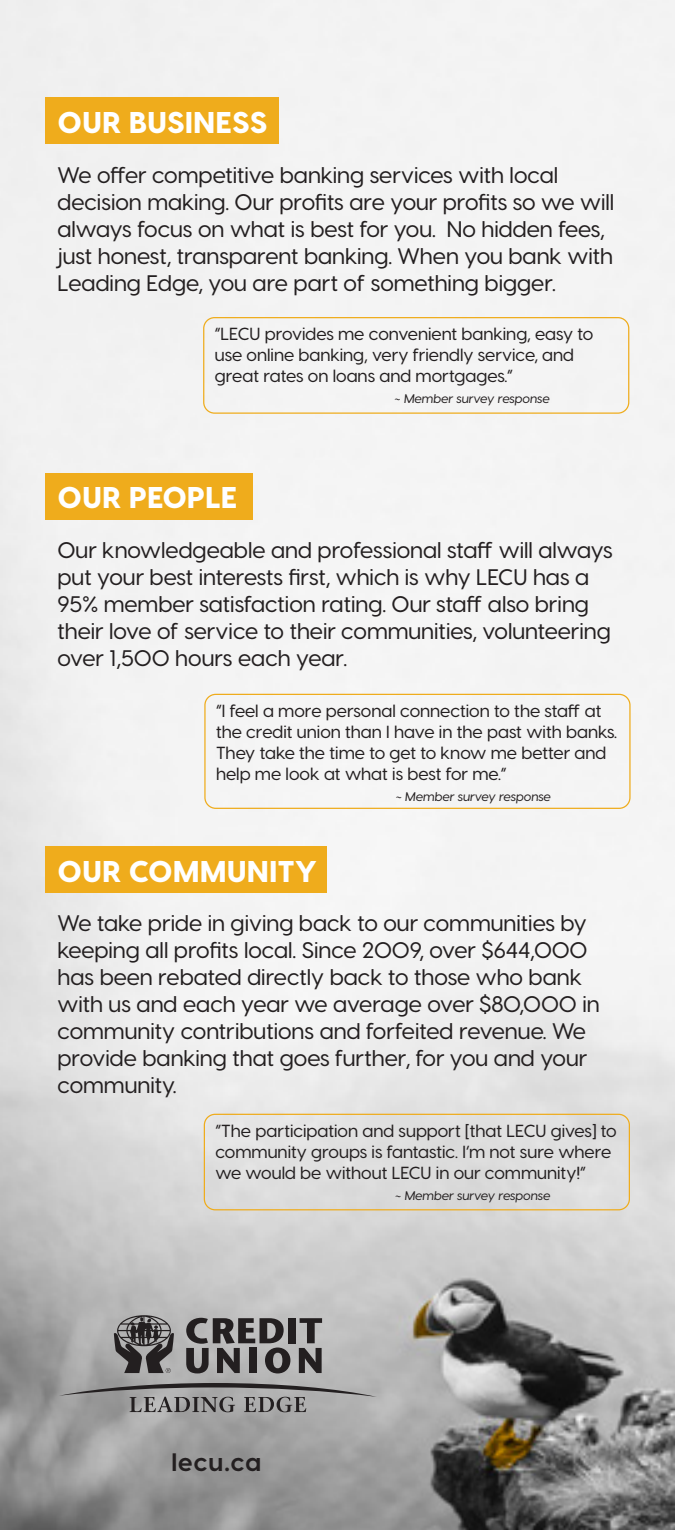
<style>
.page{position:relative;width:675px;height:1530px;background:#fff}
.page>*{position:absolute;margin:0;border:0;box-sizing:border-box;transform-origin:0 0}
.Headers{font:800 30px "Visby CF";color:#fff}
.Body_Text{font:700 25px "Visby CF";letter-spacing:.04em;color:#231f20}
.Body_Text-2{font:500 22.5px/27px "Visby CF";color:#231f20}
.Quotes{font:500 17.5px/21px "Visby CF";color:#231f20}
.Quotes-2{font:italic 500 12.5px "Visby CF";color:#231f20}
</style>
<div class="page">
<img style="left:0;top:0;width:675px;height:1530px">
<div style="left:45px;top:98px;width:233px;height:46px;background:#efac1c"></div>
<div style="left:45px;top:473px;width:208px;height:47px;background:#efac1c"></div>
<div style="left:45px;top:846px;width:282px;height:47px;background:#efac1c"></div>
<div style="left:203px;top:317px;width:426px;height:97px;border:1px solid #efac1c;border-radius:11px"></div>
<div style="left:204px;top:694px;width:427px;height:115px;border:1px solid #efac1c;border-radius:11px"></div>
<div style="left:204px;top:1114px;width:426px;height:96px;border:1px solid #efac1c;border-radius:11px"></div>
<svg style="left:59px;top:1383px;width:318px;height:29px;background:#8e8d8e"></svg>
<svg style="left:114px;top:1315px;width:60px;height:58px;background:#686666"></svg>
<svg style="left:186px;top:1318px;width:104px;height:55px;background:#6e6c6d"></svg>
<div style="left:288px;top:1318px;width:8px;height:25px;background:#231f20"></div>
<svg style="left:299px;top:1318px;width:23px;height:55px"></svg>
<p class="Headers" style="left:58px;top:103px;width:211px">OUR BUSINESS</p>
<p class="Body_Text-2" style="left:58px;top:161px;width:558px">We offer competitive banking services with local decision making. Our profits are your profits so we will always focus on what is best for you. No hidden fees, just honest, transparent banking. When you bank with Leading Edge, you are part of something bigger.</p>
<p class="Quotes" style="left:215px;top:324px;width:380px">“LECU provides me convenient banking, easy to use online banking, very friendly service, and great rates on loans and mortgages.”</p>
<p class="Quotes-2" style="left:395px;top:391px;width:157px">~ Member survey response</p>
<p class="Headers" style="left:58px;top:478px;width:182px">OUR PEOPLE</p>
<p class="Body_Text-2" style="left:58px;top:536px;width:557px">Our knowledgeable and professional staff will always put your best interests first, which is why LECU has a 95% member satisfaction rating. Our staff also bring their love of service to their communities, volunteering over 1,500 hours each year.</p>
<p class="Quotes" style="left:216px;top:700px;width:403px">“I feel a more personal connection to the staff at the credit union than I have in the past with banks.<br>They take the time to get to know me better and help me look at what is best for me.”</p>
<p class="Quotes-2" style="left:396px;top:789px;width:157px">~ Member survey response</p>
<p class="Headers" style="left:58px;top:852px;width:261px">OUR COMMUNITY</p>
<p class="Body_Text-2" style="left:58px;top:910px;width:544px">We take pride in giving back to our communities by keeping all profits local. Since 2009, over $644,000 has been rebated directly back to those who bank with us and each year we average over $80,000 in community contributions and forfeited revenue. We provide banking that goes further, for you and your community.</p>
<p class="Quotes" style="left:215px;top:1120px;width:403px">“The participation and support [that LECU gives] to community groups is fantastic. I’m not sure where we would be without LECU in our community!”</p>
<p class="Quotes-2" style="left:395px;top:1188px;width:157px">~ Member survey response</p>
<p class="Body_Text" style="left:171px;top:1447px;width:91px">lecu.ca</p>
</div>
